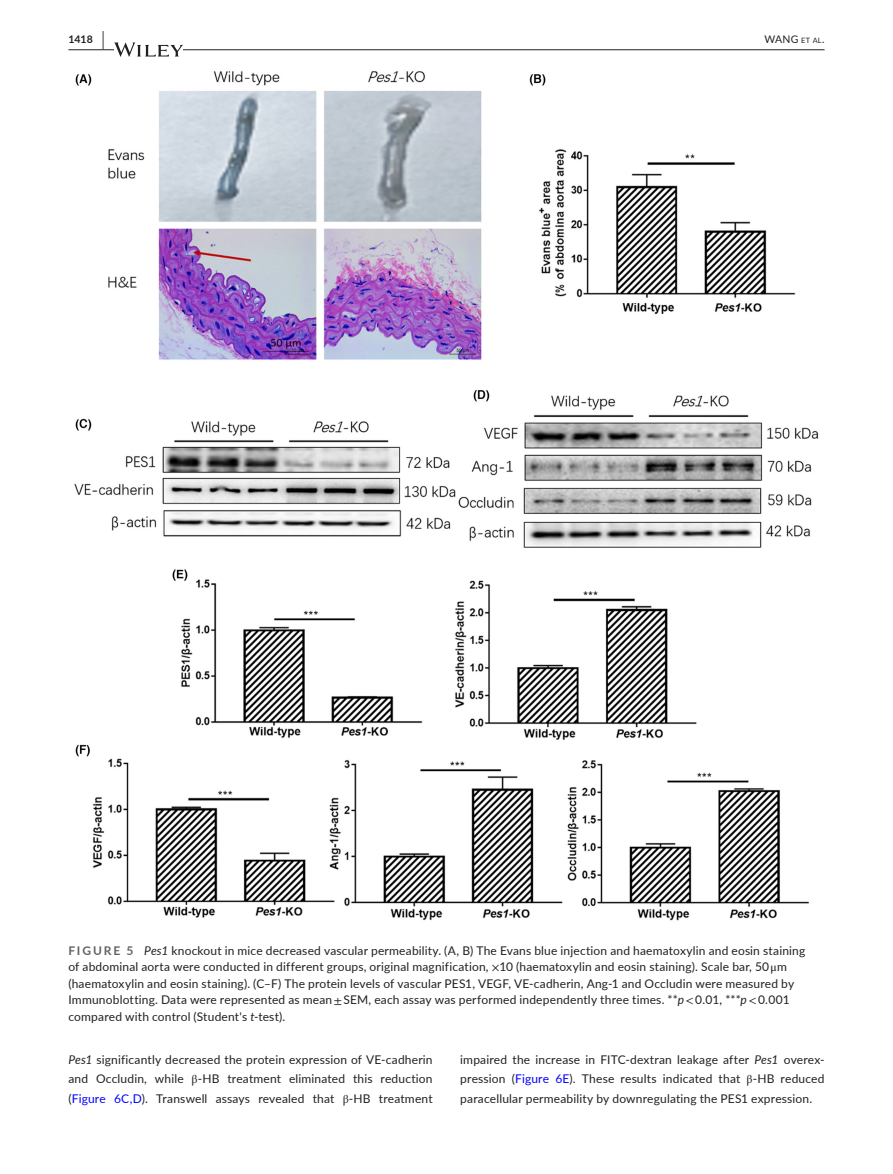
<style>
.page{position:relative;width:893px;height:1174px;background:#fff}
.page>*{position:absolute;margin:0;border:0;box-sizing:border-box;transform-origin:0 0}
.t1{font:12px/19.5px "Lato";letter-spacing:.015em;color:#231f20;text-align:justify}
.t2{font:10.5px "Lato";color:#231f20}
.t3{font:700 10.5px "Lato";color:#231f20}
.s1{font-size:19.5px}
.s2{font-size:7.35px}
.s3{font-weight:700;color:#636366}
.s4{font-style:italic}
.s5{font-family:"STIX"}
.s6{color:#00f}
</style>
<div class="page">
<hr style="left:68px;top:49px;width:756px;height:1px;background:#231f20">
<svg style="left:114px;top:42px;width:69px;height:15px"></svg>
<img style="left:74px;top:71px;width:745px;height:850px">
<p class="t3" style="left:68px;top:31px;width:37px">1418 <span class="s1">|</span></p>
<p class="t2" style="left:764px;top:31px;width:61px">WANG <span class="s2">et al</span>.</p>
<p class="t1" style="left:68px;top:941px;width:738px;line-height:16.5px;text-align:left"><span class="s3">FIGURE 5</span> <span class="s4">Pes1</span> knockout in mice decreased vascular permeability. (A, B) The Evans blue injection and haematoxylin and eosin staining of abdominal aorta were conducted in different groups, original magnification, <span class="s5">×</span>10 (haematoxylin and eosin staining). Scale bar, 50 <span class="s5">μ</span>m (haematoxylin and eosin staining). (C–F) The protein levels of vascular PES1, VEGF, VE-cadherin, Ang-1 and Occludin were measured by Immunoblotting. Data were represented as mean <span class="s5">±</span> SEM, each assay was performed independently three times. **<span class="s4">p</span><span class="s5">&lt;</span> 0.01, ***<span class="s4">p</span><span class="s5">&lt;</span> 0.001 compared with control (Student's <span class="s4">t</span>-test).</p>
<p class="t1" style="left:68px;top:1049px;width:366px"><span class="s4">Pes1</span> significantly decreased the protein expression of VE-cadherin and Occludin, while <span class="s5">β</span>-HB treatment eliminated this reduction (<span class="s6">Figure 6C,D</span>). Transwell assays revealed that <span class="s5">β</span>-HB treatment</p>
<p class="t1" style="left:460px;top:1049px;width:366px">impaired the increase in FITC-dextran leakage after <span class="s4">Pes1</span> overex&shy;pression (<span class="s6">Figure 6E</span>). These results indicated that <span class="s5">β</span>-HB reduced paracellular permeability by downregulating the PES1 expression.</p>
</div>
